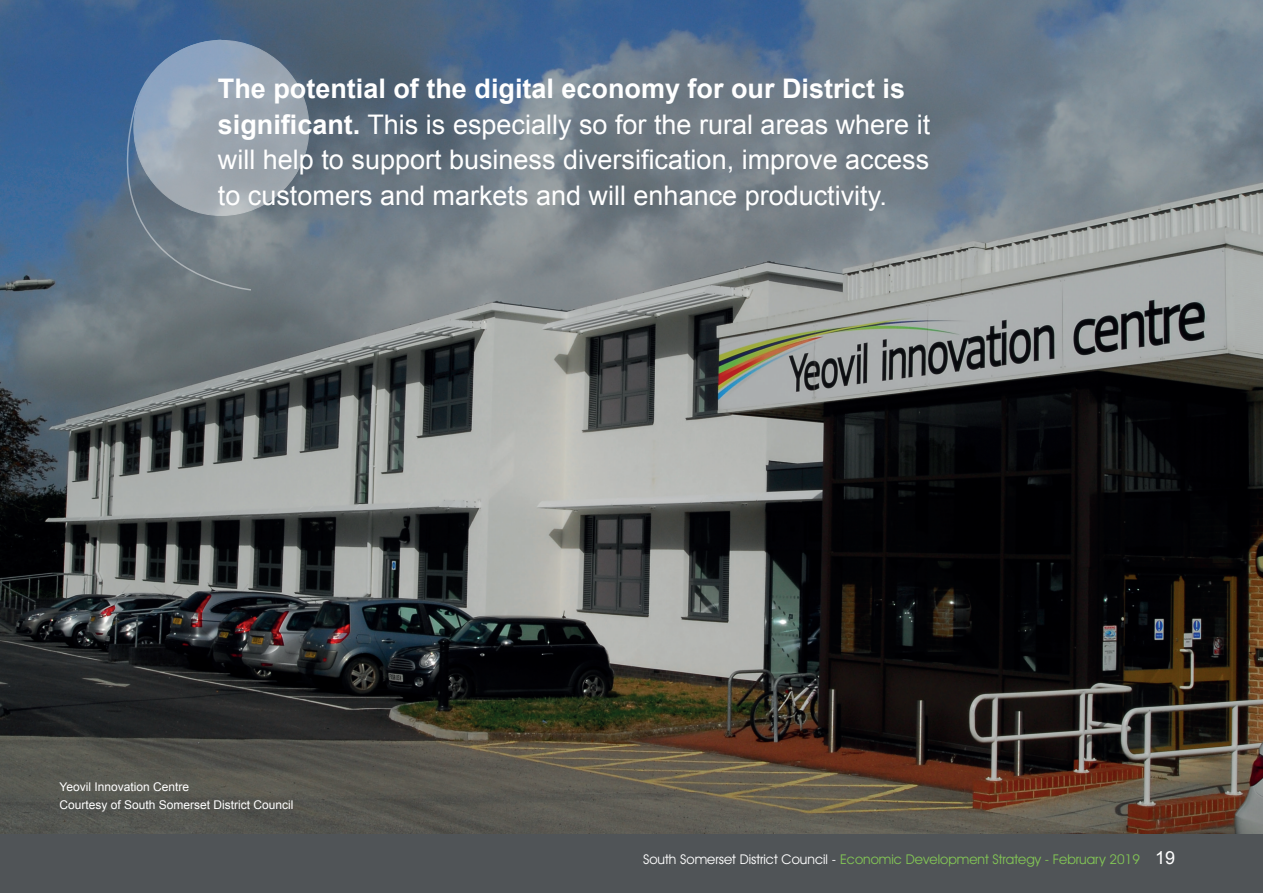
<style>
.page{position:relative;width:1263px;height:893px;background:#fff}
.page>*{position:absolute;margin:0;border:0;box-sizing:border-box;transform-origin:0 0}
.t1{font:27px/35.4px "Arial";color:#fff}
.t2{font:13.5px "Avant Garde IT Cby BT";color:#82c555}
.t3{font:12px/18px "Arial";color:#fff}
.s1{font-weight:700}
.s2{color:#fff}
.s3{font-family:"Arial";font-size:18px;color:#fff}
</style>
<div class="page">
<div style="left:0;top:834px;width:1263px;height:59px;background:#505457"></div>
<img style="left:1px;top:0;width:1262px;height:834px">
<div style="left:134px;top:40px;width:175px;height:175px;background:#9ca6af;border-radius:50%"></div>
<svg style="left:115px;top:39px;width:137px;height:252px"></svg>
<p class="t1" style="left:218px;top:71px;width:714px"><span class="s1">The potential of the digital economy for our District is significant.</span> This is especially so for the rural areas where it will help to support business diversification, improve access to customers and markets and will enhance productivity.</p>
<p class="t3" style="left:60px;top:778px;width:236px">Yeovil Innovation Centre<br>Courtesy of South Somerset District Council</p>
<p class="t2" style="left:643px;top:851px;width:533px"><span class="s2">South Somerset District Council -</span> Economic Development Strategy - February 2019 <span class="s3">19</span></p>
</div>
